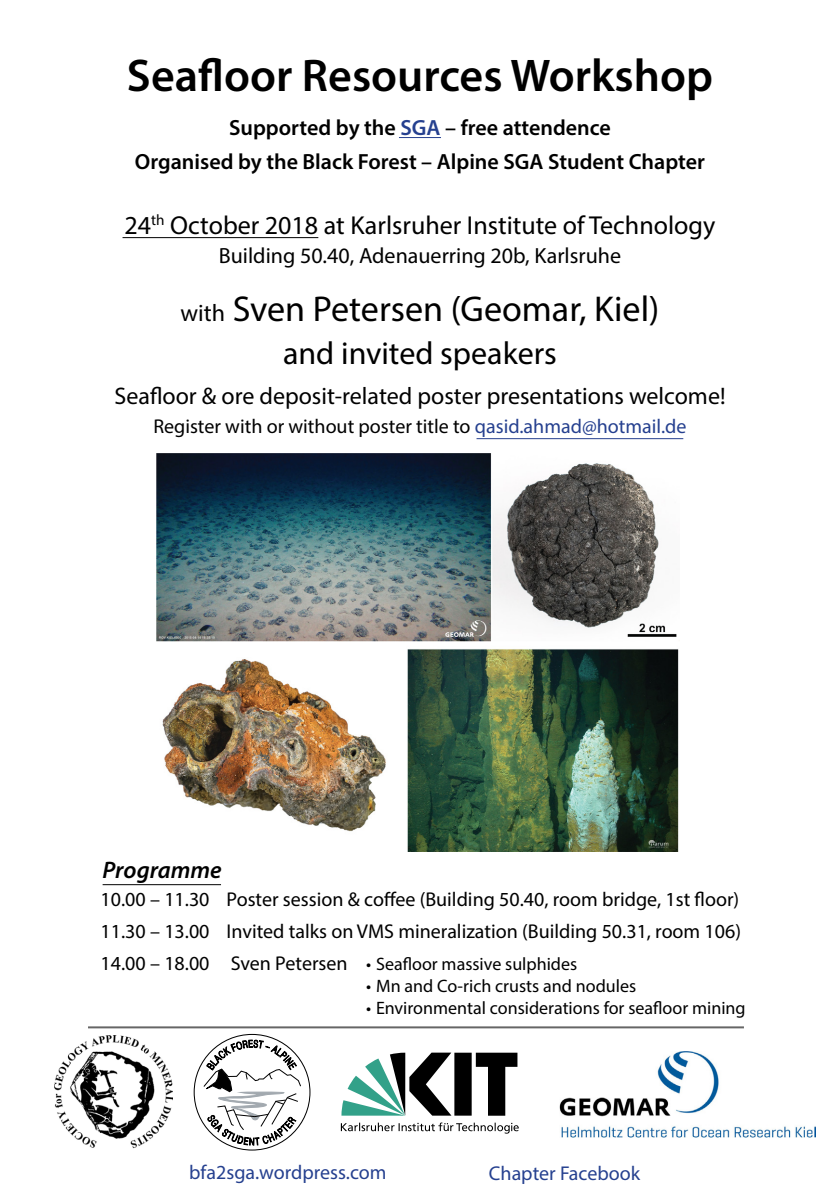
<style>
.page{position:relative;width:840px;height:1191px;background:#fff}
.page>*{position:absolute;margin:0;border:0;box-sizing:border-box;transform-origin:0 0}
.t1{font:600 46px "Myriad Pro";color:#000}
.t2{font:36px "Myriad Pro";color:#000}
.t3{font:32px "Myriad Pro";color:#000}
.t4{font:26px "Myriad Pro";color:#000}
.t5{font:24px "Myriad Pro";color:#000}
.t6{font:italic 600 24px "Myriad Pro";color:#000}
.t7{font:600 22px/34px "Myriad Pro";color:#000;text-align:center}
.t8{font:22px "Myriad Pro";color:#000}
.t9{font:20px/32px "Myriad Pro";color:#000}
.t10{font:20px "Myriad Pro";color:#25408f}
.t11{font:18px "Myriad Pro";color:#000}
.s1{color:#25408f}
.s2{font-size:24px}
.s3{font-size:20px}
</style>
<div class="page">
<svg style="left:341px;top:1052px;width:176px;height:63px"></svg>
<svg style="left:340px;top:1122px;width:178px;height:11px"></svg>
<img style="left:559px;top:1051px;width:254px;height:86px">
<img style="left:54px;top:1035px;width:118px;height:114px">
<hr style="left:88px;top:1026px;width:655px;height:2px;background:#000">
<img style="left:157px;top:454px;width:521px;height:397px">
<hr style="left:122px;top:237px;width:196px;height:1px;background:#000">
<hr style="left:399px;top:137px;width:42px;height:1px;background:#25408f">
<hr style="left:102px;top:884px;width:119px;height:1px;background:#000">
<hr style="left:476px;top:438px;width:207px;height:1px;background:#25408f">
<svg style="left:201px;top:1033px;width:100px;height:118px"></svg>
<h1 class="t1" style="left:127px;top:46px;width:587px">Seafloor Resources Workshop</h1>
<p class="t7" style="left:135px;top:110px;width:571px">Supported by the <span class="s1">SGA</span> – free attendence<br>Organised by the Black Forest – Alpine SGA Student Chapter</p>
<h3 class="t4" style="left:124px;top:209px;width:592px">24<sup>th</sup> October 2018 at Karlsruher Institute of Technology</h3>
<p class="t8" style="left:219px;top:242px;width:403px">Building 50.40, Adenauerring 20b, Karlsruhe</p>
<h2 class="t2" style="left:180px;top:286px;width:480px"><span class="s2">with</span> Sven Petersen (Geomar, Kiel)</h2>
<h3 class="t3" style="left:283px;top:333px;width:275px">and invited speakers</h3>
<p class="t5" style="left:114px;top:381px;width:612px">Seafloor &amp; ore deposit-related poster presentations welcome!</p>
<p class="t9" style="left:153px;top:410px;width:534px">Register with or without poster title to <span class="s1">qasid.ahmad@hotmail.de</span></p>
<p class="t6" style="left:102px;top:854px;width:121px">Programme</p>
<p class="t9" style="left:100px;top:883px;width:641px">10.00 – 11.30 Poster session &amp; coffee (Building 50.40, room bridge, 1st floor)<br>11.30 – 13.00 Invited talks on VMS mineralization (Building 50.31, room 106)</p>
<p class="t11" style="left:100px;top:953px;width:478px"><span class="s3">14.00 – 18.00 Sven Petersen</span> • Seafloor massive sulphides</p>
<p class="t11" style="left:366px;top:974px;width:271px">• Mn and Co-rich crusts and nodules</p>
<p class="t11" style="left:366px;top:996px;width:381px">• Environmental considerations for seafloor mining</p>
<p class="t10" style="left:189px;top:1160px;width:199px">bfa2sga.wordpress.com</p>
<p class="t10" style="left:488px;top:1160px;width:153px">Chapter Facebook</p>
</div>
